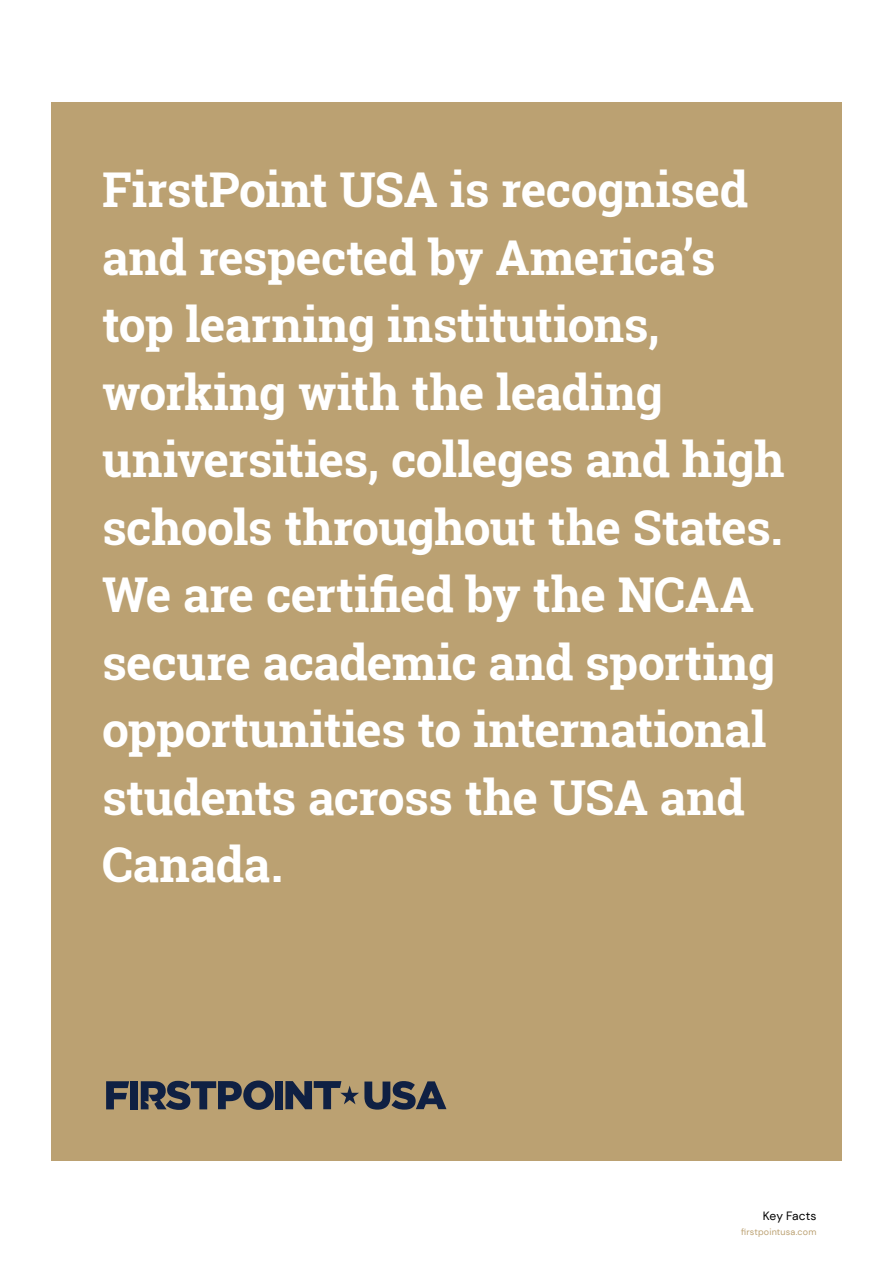
<style>
.page{position:relative;width:893px;height:1263px;background:#fff}
.page>*{position:absolute;margin:0;border:0;box-sizing:border-box;transform-origin:0 0}
.t1{font:700 48px/67.5px "Roboto Slab";letter-spacing:-.01em;color:#fff}
.t2{font:12px "DM Sans";color:#000}
.t3{font:9px "DM Sans";letter-spacing:.015em;color:#bba172}
</style>
<div class="page">
<div style="left:51px;top:102px;width:791px;height:1059px;background:#bba172"></div>
<div style="left:130px;top:1081px;width:8px;height:28px;background:#0f2043"></div>
<svg style="left:141px;top:1080px;width:133px;height:30px"></svg>
<div style="left:275px;top:1081px;width:8px;height:28px;background:#0f2043"></div>
<svg style="left:106px;top:1081px;width:23px;height:28px"></svg>
<svg style="left:285px;top:1081px;width:161px;height:28px"></svg>
<p class="t1" style="left:102px;top:155px;width:684px">FirstPoint USA is recognised and respected by America’s top learning institutions, working with the leading universities, colleges and high schools throughout the States.<br>We are certified by the NCAA secure academic and sporting opportunities to international students across the USA and<br>Canada.</p>
<p class="t2" style="left:763px;top:1208px;width:55px">Key Facts</p>
<p class="t3" style="left:741px;top:1226px;width:77px">firstpointusa.com</p>
</div>
